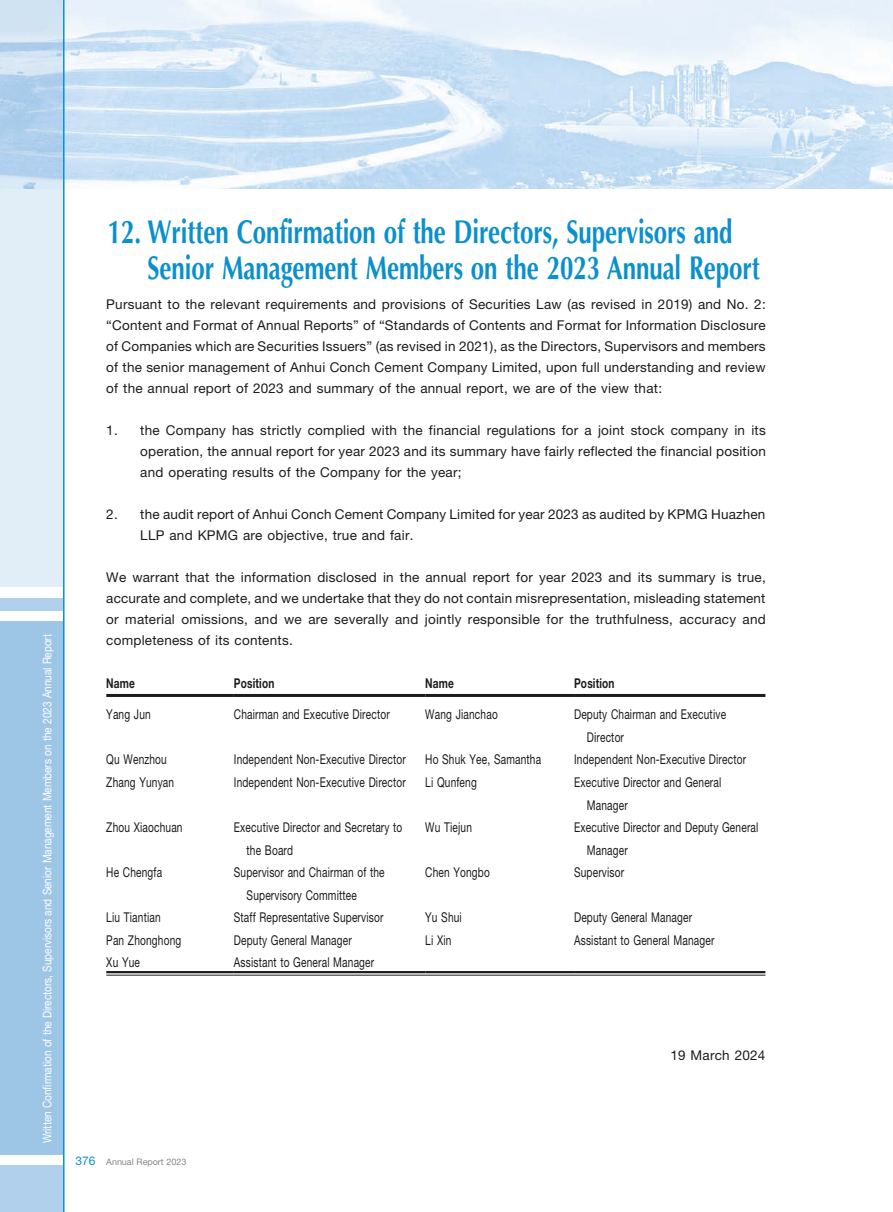
<style>
.page{position:relative;width:893px;height:1212px;background:#fff}
.page>*{position:absolute;margin:0;border:0;box-sizing:border-box;transform-origin:0 0}
.t1{font:700 33px/36px "Optima LT Std";letter-spacing:-.005em;color:#0b90cd;scale:.73 1}
.t2{font:13.5px/21px "Helvetica Neue LT Std";letter-spacing:.015em;color:#1c1c1b;text-align:justify}
.t3{font:13.5px/22.5px "Helvetica Neue LT Std";letter-spacing:.015em;color:#1c1c1b;scale:.75 1}
.t4{font:700 13.5px "Helvetica Neue LT Std";letter-spacing:.015em;color:#1c1c1b;scale:.75 1}
.t5{font:12px "Helvetica Neue LT Std";letter-spacing:-.005em;color:#fff;scale:.84 1}
.t6{font:9px "Helvetica Neue LT Std";letter-spacing:-.005em;color:#878787}
.s1{font-size:12px;color:#0b90cd}
</style>
<div class="page">
<img style="left:65px;top:0;width:828px;height:188px">
<svg style="left:0;top:0;width:63px;height:587px;background:#d5e6f4"></svg>
<div style="left:0;top:1165px;width:64px;height:47px;background:#b1d0eb"></div>
<div style="left:0;top:621px;width:64px;height:534px;background:#9dc5e6"></div>
<div style="left:0;top:598px;width:64px;height:13px;background:#b1d0eb"></div>
<hr style="left:63px;top:0;width:2px;height:1212px;background:#0b90cd">
<hr style="left:106px;top:694px;width:128px;height:3px;background:#1c1c1b">
<hr style="left:234px;top:694px;width:191px;height:3px;background:#1c1c1b">
<hr style="left:425px;top:694px;width:149px;height:3px;background:#1c1c1b">
<hr style="left:574px;top:694px;width:191px;height:3px;background:#1c1c1b">
<hr style="left:106px;top:971px;width:128px;height:2px;background:#1c1c1b">
<hr style="left:106px;top:975px;width:128px;height:1px;background:#1c1c1b">
<hr style="left:234px;top:971px;width:191px;height:2px;background:#1c1c1b">
<hr style="left:234px;top:975px;width:191px;height:1px;background:#1c1c1b">
<hr style="left:425px;top:971px;width:149px;height:2px;background:#1c1c1b">
<hr style="left:425px;top:975px;width:149px;height:1px;background:#1c1c1b">
<hr style="left:574px;top:971px;width:191px;height:2px;background:#1c1c1b">
<hr style="left:574px;top:975px;width:191px;height:1px;background:#1c1c1b">
<p class="t5" style="left:40px;top:1143px;width:607px;rotate:-90deg">Written Confirmation of the Directors, Supervisors and Senior Management Members on the 2023 Annual Report</p>
<h1 class="t1" style="left:148px;top:214px;width:840px;text-indent:-40px">12. Written Confirmation of the Directors, Supervisors and<br>Senior Management Members on the 2023 Annual Report</h1>
<p class="t2" style="left:106px;top:293px;width:661px">Pursuant to the relevant requirements and provisions of Securities Law (as revised in 2019) and No. 2: “Content and Format of Annual Reports” of “Standards of Contents and Format for Information Disclosure of Companies which are Securities Issuers” (as revised in 2021), as the Directors, Supervisors and members of the senior management of Anhui Conch Cement Company Limited, upon full understanding and review of the annual report of 2023 and summary of the annual report, we are of the view that:</p>
<p class="t2" style="left:140px;top:419px;width:627px;text-indent:-34px">1. the Company has strictly complied with the financial regulations for a joint stock company in its operation, the annual report for year 2023 and its summary have fairly reflected the financial position and operating results of the Company for the year;</p>
<p class="t2" style="left:140px;top:503px;width:627px;text-indent:-34px">2. the audit report of Anhui Conch Cement Company Limited for year 2023 as audited by KPMG Huazhen<br>LLP and KPMG are objective, true and fair.</p>
<p class="t2" style="left:106px;top:566px;width:661px">We warrant that the information disclosed in the annual report for year 2023 and its summary is true, accurate and complete, and we undertake that they do not contain misrepresentation, misleading statement or material omissions, and we are severally and jointly responsible for the truthfulness, accuracy and completeness of its contents.</p>
<p class="t4" style="left:106px;top:675px;width:40px">Name</p>
<p class="t4" style="left:234px;top:675px;width:56px">Position</p>
<p class="t4" style="left:425px;top:675px;width:40px">Name</p>
<p class="t4" style="left:574px;top:675px;width:56px">Position</p>
<p class="t3" style="left:106px;top:703px;width:61px">Yang Jun</p>
<p class="t3" style="left:234px;top:703px;width:209px">Chairman and Executive Director</p>
<p class="t3" style="left:425px;top:703px;width:98px">Wang Jianchao</p>
<p class="t3" style="left:587px;top:703px;width:187px;text-indent:-13px">Deputy Chairman and Executive<br>Director</p>
<p class="t3" style="left:106px;top:748px;width:82px">Qu Wenzhou</p>
<p class="t3" style="left:234px;top:748px;width:231px">Independent Non-Executive Director</p>
<p class="t3" style="left:425px;top:748px;width:156px">Ho Shuk Yee, Samantha</p>
<p class="t3" style="left:574px;top:748px;width:231px">Independent Non-Executive Director</p>
<p class="t3" style="left:106px;top:771px;width:92px">Zhang Yunyan</p>
<p class="t3" style="left:234px;top:771px;width:231px">Independent Non-Executive Director</p>
<p class="t3" style="left:425px;top:771px;width:70px">Li Qunfeng</p>
<p class="t3" style="left:587px;top:771px;width:181px;text-indent:-13px">Executive Director and General<br>Manager</p>
<p class="t3" style="left:106px;top:816px;width:103px">Zhou Xiaochuan</p>
<p class="t3" style="left:247px;top:816px;width:209px;text-indent:-13px">Executive Director and Secretary to the Board</p>
<p class="t3" style="left:425px;top:816px;width:64px">Wu Tiejun</p>
<p class="t3" style="left:587px;top:816px;width:230px;text-indent:-13px">Executive Director and Deputy General<br>Manager</p>
<p class="t3" style="left:106px;top:861px;width:76px">He Chengfa</p>
<p class="t3" style="left:247px;top:861px;width:186px;text-indent:-13px">Supervisor and Chairman of the<br>Supervisory Committee</p>
<p class="t3" style="left:425px;top:861px;width:88px">Chen Yongbo</p>
<p class="t3" style="left:574px;top:861px;width:68px">Supervisor</p>
<p class="t3" style="left:106px;top:906px;width:74px">Liu Tiantian</p>
<p class="t3" style="left:234px;top:906px;width:201px">Staff Representative Supervisor</p>
<p class="t3" style="left:425px;top:906px;width:50px">Yu Shui</p>
<p class="t3" style="left:574px;top:906px;width:159px">Deputy General Manager</p>
<p class="t3" style="left:106px;top:928px;width:102px">Pan Zhonghong</p>
<p class="t3" style="left:234px;top:928px;width:159px">Deputy General Manager</p>
<p class="t3" style="left:425px;top:928px;width:36px">Li Xin</p>
<p class="t3" style="left:574px;top:928px;width:189px">Assistant to General Manager</p>
<p class="t3" style="left:106px;top:951px;width:46px">Xu Yue</p>
<p class="t3" style="left:234px;top:951px;width:189px">Assistant to General Manager</p>
<p class="t6" style="left:75px;top:1156px;width:112px"><span class="s1">376</span> Annual Report 2023</p>
<p class="t2" style="left:670px;top:1044px;width:97px">19 March 2024</p>
</div>
